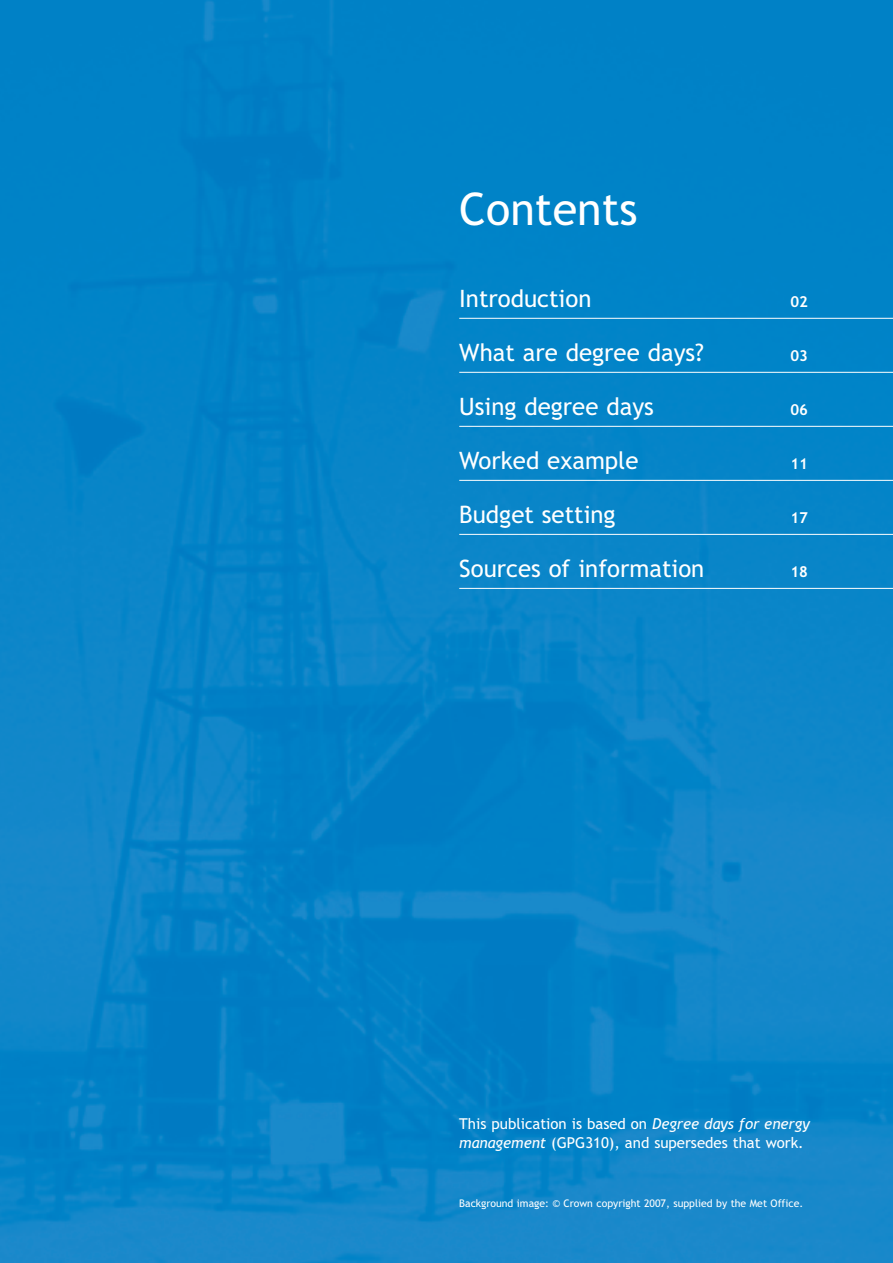
<style>
.page{position:relative;width:893px;height:1263px;background:#fff}
.page>*{position:absolute;margin:0;border:0;box-sizing:border-box;transform-origin:0 0}
.t1{font:45px "Trebuchet MS";color:#fff}
.t2{font:24px "Trebuchet MS";color:#fff}
.t3{font:15px/19.5px "Trebuchet MS";color:#fff}
.t4{font:700 15px "Trebuchet MS";color:#fff}
.t5{font:10.5px "Trebuchet MS";color:#fff}
.s1{font-style:italic}
</style>
<div class="page">
<img style="left:0;top:0;width:893px;height:1263px">
<hr style="left:459px;top:318px;width:434px;height:1px;background:#fff">
<hr style="left:459px;top:372px;width:434px;height:1px;background:#fff">
<hr style="left:459px;top:426px;width:434px;height:1px;background:#fff">
<hr style="left:459px;top:480px;width:434px;height:1px;background:#fff">
<hr style="left:459px;top:534px;width:434px;height:1px;background:#fff">
<hr style="left:459px;top:588px;width:434px;height:1px;background:#fff">
<h1 class="t1" style="left:459px;top:183px;width:180px">Contents</h1>
<p class="t2" style="left:459px;top:285px;width:134px">Introduction</p>
<p class="t4" style="left:790px;top:293px;width:19px">02</p>
<p class="t2" style="left:459px;top:339px;width:246px">What are degree days?</p>
<p class="t4" style="left:790px;top:347px;width:19px">03</p>
<p class="t2" style="left:459px;top:393px;width:196px">Using degree days</p>
<p class="t4" style="left:790px;top:401px;width:19px">06</p>
<p class="t2" style="left:459px;top:447px;width:181px">Worked example</p>
<p class="t4" style="left:790px;top:455px;width:19px">11</p>
<p class="t2" style="left:459px;top:501px;width:158px">Budget setting</p>
<p class="t4" style="left:790px;top:509px;width:19px">17</p>
<p class="t2" style="left:459px;top:555px;width:247px">Sources of information</p>
<p class="t4" style="left:790px;top:563px;width:19px">18</p>
<p class="t3" style="left:459px;top:1114px;width:352px">This publication is based on <span class="s1">Degree days for energy management</span> (GPG310), and supersedes that work.</p>
<p class="t5" style="left:459px;top:1197px;width:345px">Background image: © Crown copyright 2007, supplied by the Met Office.</p>
</div>
